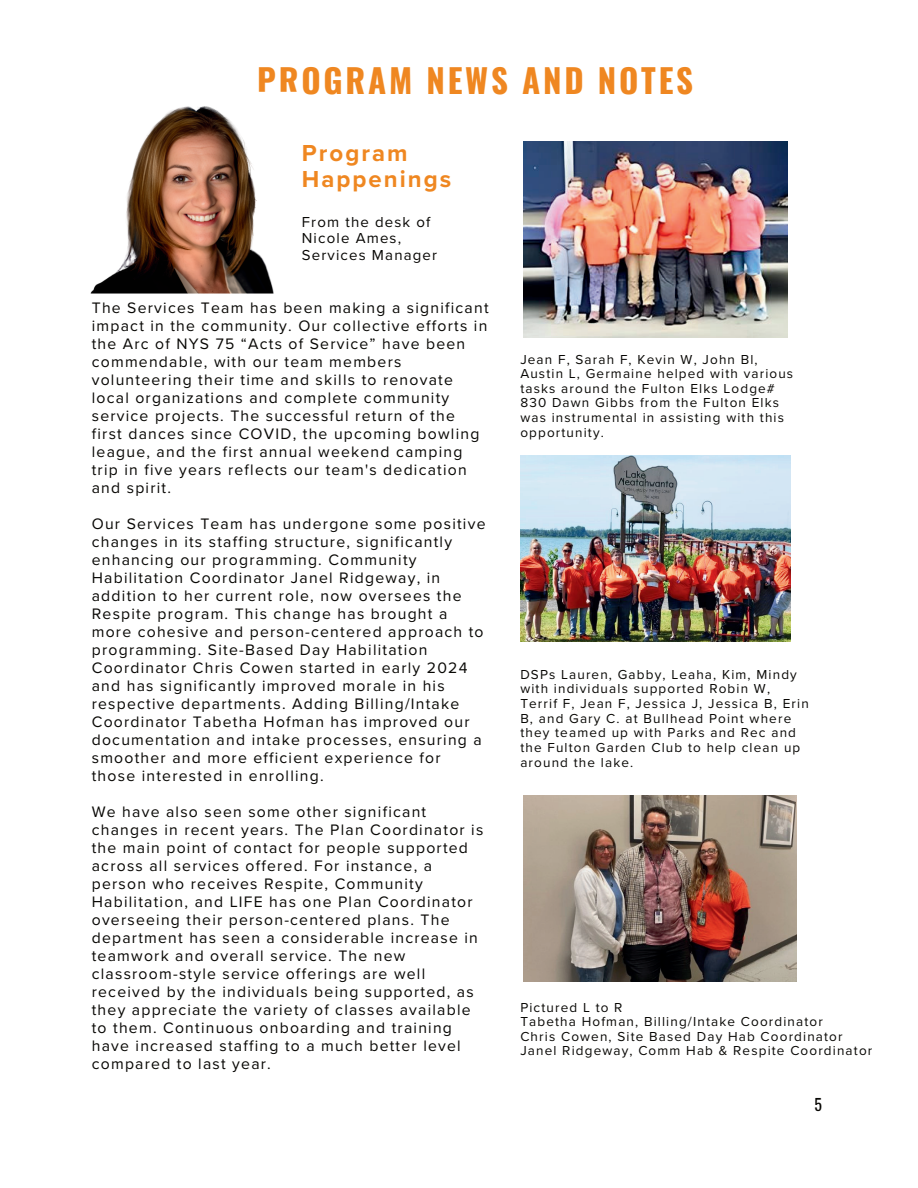
<style>
.page{position:relative;width:918px;height:1188px;background:#fff}
.page>*{position:absolute;margin:0;border:0;box-sizing:border-box;transform-origin:0 0}
.t1{font:700 33px "Oswald";letter-spacing:.085em;color:#ef8721}
.t2{font:24px/25.8px ".F0 x 35 f 8668";letter-spacing:.085em;color:#ef8721}
.t3{font:15.75px/18px ".F0 x 39 f 26 d 0";letter-spacing:.08em;color:#080704}
.t4{font:15.75px "Oswald";color:#080704}
.t5{font:15px/16.8px ".F0 x 39 f 26 d 0";letter-spacing:.08em;color:#080704}
.t6{font:13.5px/14.7px ".F0 x 39 f 26 d 0";letter-spacing:.085em;color:#080704}
</style>
<div class="page">
<img style="left:523px;top:795px;width:274px;height:187px">
<img style="left:523px;top:142px;width:265px;height:196px">
<img style="left:520px;top:455px;width:270px;height:187px">
<img style="left:90px;top:106px;width:184px;height:188px">
<h1 class="t1" style="left:257px;top:63px;width:438px">PROGRAM NEWS AND NOTES</h1>
<h2 class="t2" style="left:302px;top:142px;width:151px">Program<br>Happenings</h2>
<p class="t5" style="left:302px;top:214px;width:137px">From the desk of<br>Nicole Ames,<br>Services Manager</p>
<p class="t3" style="left:92px;top:300px;width:398px">The Services Team has been making a significant impact in the community. Our collective efforts in the Arc of NYS 75 “Acts of Service” have been commendable, with our team members volunteering their time and skills to renovate local organizations and complete community service projects. The successful return of the first dances since COVID, the upcoming bowling league, and the first annual weekend camping trip in five years reflects our team's dedication and spirit.</p>
<p class="t3" style="left:92px;top:516px;width:395px">Our Services Team has undergone some positive changes in its staffing structure, significantly enhancing our programming. Community Habilitation Coordinator Janel Ridgeway, in addition to her current role, now oversees the Respite program. This change has brought a more cohesive and person-centered approach to programming. Site-Based Day Habilitation Coordinator Chris Cowen started in early 2024 and has significantly improved morale in his respective departments. Adding Billing/Intake Coordinator Tabetha Hofman has improved our documentation and intake processes, ensuring a smoother and more efficient experience for those interested in enrolling.</p>
<p class="t3" style="left:92px;top:804px;width:393px">We have also seen some other significant changes in recent years. The Plan Coordinator is the main point of contact for people supported across all services offered. For instance, a person who receives Respite, Community Habilitation, and LIFE has one Plan Coordinator overseeing their person-centered plans. The department has seen a considerable increase in teamwork and overall service. The new classroom-style service offerings are well received by the individuals being supported, as they appreciate the variety of classes available to them. Continuous onboarding and training have increased staffing to a much better level compared to last year.</p>
<p class="t6" style="left:520px;top:352px;width:274px">Jean F, Sarah F, Kevin W, John Bl,<br>Austin L, Germaine helped with various tasks around the Fulton Elks Lodge#<br>830 Dawn Gibbs from the Fulton Elks was instrumental in assisting with this opportunity.</p>
<p class="t6" style="left:520px;top:668px;width:290px">DSPs Lauren, Gabby, Leaha, Kim, Mindy with individuals supported Robin W, Terrif F, Jean F, Jessica J, Jessica B, Erin B, and Gary C. at Bullhead Point where they teamed up with Parks and Rec and the Fulton Garden Club to help clean up around the lake.</p>
<p class="t6" style="left:520px;top:1000px;width:354px">Pictured L to R<br>Tabetha Hofman, Billing/Intake Coordinator<br>Chris Cowen, Site Based Day Hab Coordinator Janel Ridgeway, Comm Hab &amp; Respite Coordinator</p>
<p class="t4" style="left:814px;top:1090px;width:9px">5</p>
</div>
